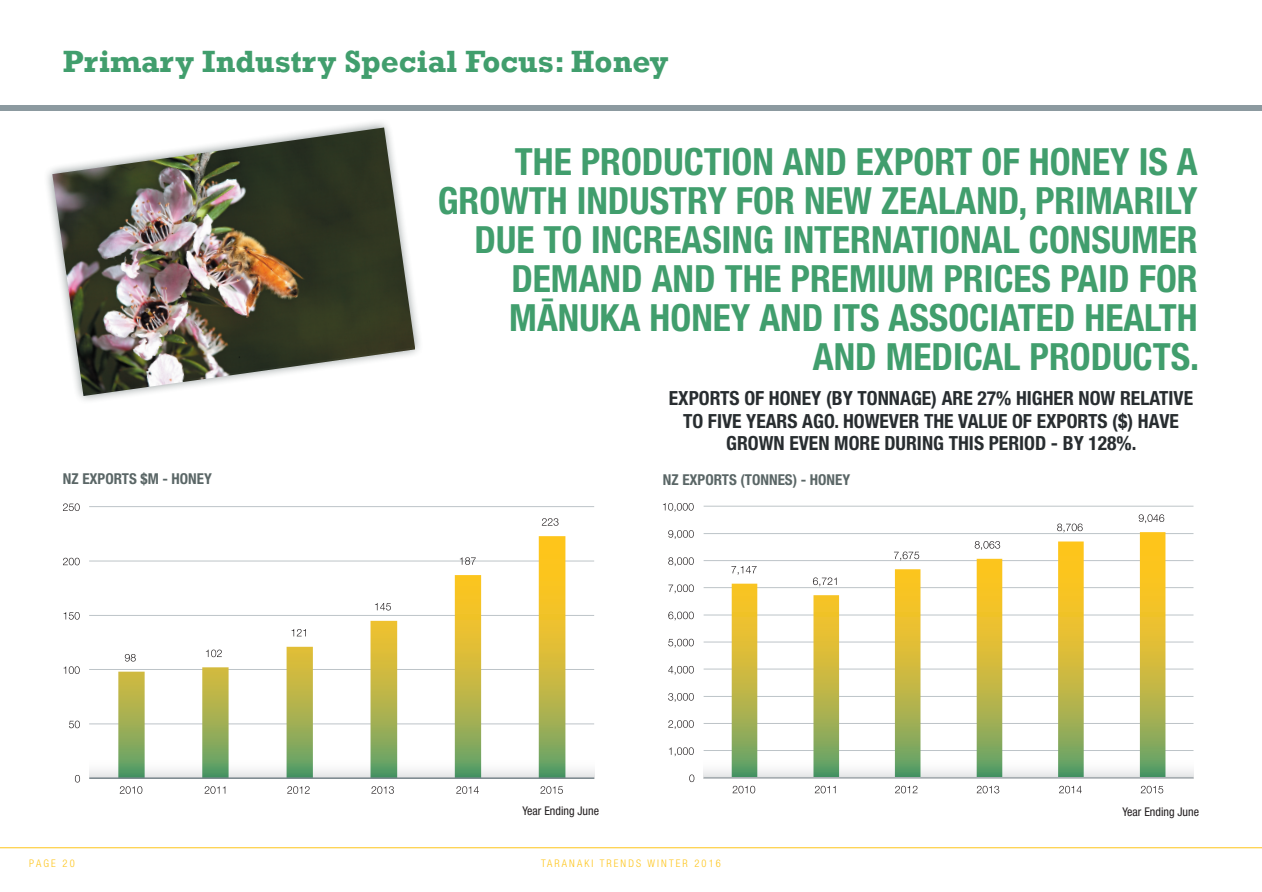
<style>
.page{position:relative;width:1262px;height:892px;background:#fff}
.page>*{position:absolute;margin:0;border:0;box-sizing:border-box;transform-origin:0 0}
.t1{font:700 condensed 37.5px/39px "Helvetica Neue LT Pro";color:#419e6d;text-align:right}
.t2{font:700 31.5px "Rockwell";color:#419e6d}
.t3{font:700 condensed 19.5px/22.5px "Helvetica Neue LT Pro";color:#282d30}
.t4{font:700 condensed 15px "Helvetica Neue LT Pro";color:#5a6666}
.t5{font:condensed 12px "Helvetica Neue LT Pro";color:#231f20}
.t6{font:300 condensed 10.5px "Helvetica Neue LT Pro";letter-spacing:.2em;color:#fec51b}
</style>
<div class="page">
<hr style="left:0;top:847px;width:1261px;height:1px;background:#fec51b">
<div style="left:0;top:105px;width:1261px;height:6px;background:#8c9aa0"></div>
<svg style="left:47px;top:122px;width:373px;height:279px"></svg>
<img style="left:52px;top:127px;width:363px;height:269px">
<hr style="left:703px;top:749px;width:490px;height:1px;background:#bdc4c8">
<hr style="left:703px;top:722px;width:490px;height:1px;background:#bdc4c8">
<hr style="left:703px;top:695px;width:490px;height:1px;background:#bdc4c8">
<hr style="left:703px;top:668px;width:490px;height:1px;background:#bdc4c8">
<hr style="left:703px;top:641px;width:490px;height:1px;background:#bdc4c8">
<hr style="left:703px;top:614px;width:490px;height:1px;background:#bdc4c8">
<hr style="left:703px;top:587px;width:490px;height:1px;background:#bdc4c8">
<hr style="left:703px;top:560px;width:490px;height:1px;background:#bdc4c8">
<hr style="left:703px;top:533px;width:490px;height:1px;background:#bdc4c8">
<hr style="left:703px;top:505px;width:490px;height:1px;background:#bdc4c8">
<svg style="left:731px;top:532px;width:434px;height:224px"></svg>
<svg style="left:731px;top:565px;width:25px;height:9px"></svg>
<svg style="left:812px;top:577px;width:24px;height:9px"></svg>
<svg style="left:893px;top:551px;width:26px;height:9px"></svg>
<svg style="left:974px;top:541px;width:25px;height:8px"></svg>
<svg style="left:1057px;top:523px;width:25px;height:9px"></svg>
<svg style="left:1138px;top:514px;width:25px;height:9px"></svg>
<svg style="left:689px;top:774px;width:5px;height:7px"></svg>
<svg style="left:669px;top:747px;width:24px;height:9px"></svg>
<svg style="left:668px;top:720px;width:25px;height:8px"></svg>
<svg style="left:668px;top:693px;width:25px;height:8px"></svg>
<svg style="left:668px;top:665px;width:25px;height:9px"></svg>
<svg style="left:668px;top:638px;width:25px;height:9px"></svg>
<svg style="left:668px;top:611px;width:25px;height:9px"></svg>
<svg style="left:668px;top:584px;width:25px;height:9px"></svg>
<svg style="left:668px;top:557px;width:25px;height:9px"></svg>
<svg style="left:668px;top:530px;width:25px;height:9px"></svg>
<svg style="left:663px;top:503px;width:30px;height:8px"></svg>
<svg style="left:732px;top:785px;width:23px;height:8px"></svg>
<svg style="left:814px;top:785px;width:21px;height:8px"></svg>
<svg style="left:895px;top:785px;width:22px;height:8px"></svg>
<svg style="left:976px;top:785px;width:23px;height:8px"></svg>
<svg style="left:1059px;top:785px;width:22px;height:8px"></svg>
<svg style="left:1140px;top:785px;width:22px;height:8px"></svg>
<svg style="left:703px;top:756px;width:490px;height:22px"></svg>
<hr style="left:89px;top:723px;width:505px;height:1px;background:#bdc4c8">
<hr style="left:89px;top:668px;width:505px;height:1px;background:#bdc4c8">
<hr style="left:89px;top:614px;width:505px;height:1px;background:#bdc4c8">
<hr style="left:89px;top:560px;width:505px;height:1px;background:#bdc4c8">
<hr style="left:89px;top:506px;width:505px;height:1px;background:#bdc4c8">
<svg style="left:118px;top:536px;width:447px;height:220px"></svg>
<svg style="left:125px;top:653px;width:11px;height:8px"></svg>
<svg style="left:206px;top:649px;width:16px;height:8px"></svg>
<svg style="left:291px;top:628px;width:15px;height:8px"></svg>
<svg style="left:375px;top:602px;width:16px;height:8px"></svg>
<svg style="left:460px;top:557px;width:15px;height:7px"></svg>
<svg style="left:542px;top:518px;width:16px;height:7px"></svg>
<svg style="left:75px;top:775px;width:5px;height:7px"></svg>
<svg style="left:69px;top:720px;width:11px;height:8px"></svg>
<svg style="left:64px;top:666px;width:16px;height:7px"></svg>
<svg style="left:64px;top:612px;width:16px;height:7px"></svg>
<svg style="left:63px;top:557px;width:17px;height:8px"></svg>
<svg style="left:63px;top:503px;width:17px;height:8px"></svg>
<svg style="left:120px;top:786px;width:22px;height:7px"></svg>
<svg style="left:204px;top:786px;width:21px;height:7px"></svg>
<svg style="left:287px;top:786px;width:22px;height:7px"></svg>
<svg style="left:371px;top:786px;width:23px;height:7px"></svg>
<svg style="left:456px;top:786px;width:23px;height:7px"></svg>
<svg style="left:540px;top:786px;width:23px;height:7px"></svg>
<svg style="left:89px;top:756px;width:505px;height:22px"></svg>
<p class="t2" style="left:63px;top:42px;width:607px">Primary Industry Special Focus: Honey</p>
<p class="t1" style="left:514px;top:141px;width:684px">THE PRODUCTION AND EXPORT OF HONEY IS A</p>
<p class="t1" style="left:437px;top:180px;width:743px">GROWTH INDUSTRY FOR NEW ZEALAND, PRIMARILY</p>
<p class="t1" style="left:474px;top:219px;width:639px">DUE TO INCREASING INTERNATIONAL CONSUME</p>
<p class="t1" style="left:1176px;top:219px;width:22px">R</p>
<p class="t1" style="left:511px;top:258px;width:502px">DEMAND AND THE PREM IUM PRICES</p>
<p class="t1" style="left:1059px;top:258px;width:139px">PAID FOR</p>
<p class="t1" style="left:509px;top:297px;width:421px">MĀNUKA HONEY AND ITS ASSOC</p>
<p class="t1" style="left:812px;top:297px;width:388px">IATED HEALTH<br>AND MEDICAL PRODUCTS.</p>
<p class="t3" style="left:683px;top:386px;width:510px;text-indent:-14px">EXPORTS OF HONEY (BY TONNAGE) ARE 27% HIGHER NOW RELATIVE<br>TO FIVE YEARS AGO. HOWEVER THE VALUE</p>
<p class="t3" style="left:726px;top:409px;width:452px;text-indent:286px">OF EXPORTS ($) HAVE<br>GROWN EVEN MORE DURING THIS PERIOD - BY 128%.</p>
<p class="t4" style="left:63px;top:470px;width:142px">NZ EXPORTS $M - HONEY</p>
<p class="t4" style="left:662px;top:470px;width:181px">NZ EXPORTS (TONNES) - HONEY</p>
<p class="t5" style="left:522px;top:803px;width:78px">Year Ending June</p>
<p class="t5" style="left:1122px;top:804px;width:78px">Year Ending June</p>
<p class="t6" style="left:29px;top:856px;width:47px">PAGE 20</p>
<p class="t6" style="left:541px;top:856px;width:181px">TARANAKI TRENDS WINTER 2016</p>
</div>
